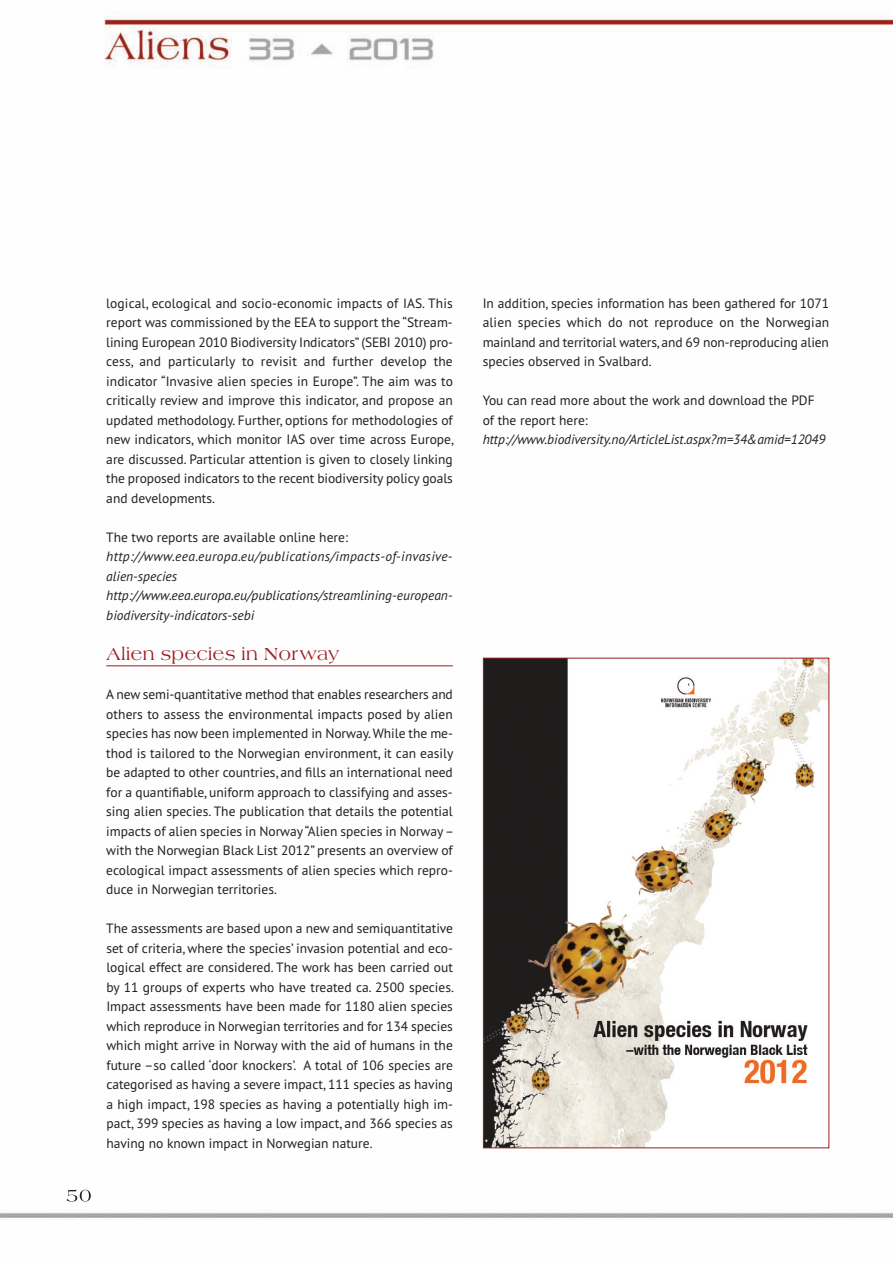
<style>
.page{position:relative;width:893px;height:1263px;background:#fff}
.page>*{position:absolute;margin:0;border:0;box-sizing:border-box;transform-origin:0 0}
.t1{font:18px "URW Americana T";color:#9e1c1f}
.t2{font:13.5px/19.5px "PT Sans";color:#231f20;text-align:justify}
.t3{font:italic 13.5px/19.5px "PT Sans";color:#231f20}
</style>
<div class="page">
<img style="left:0;top:16px;width:893px;height:1202px">
<img style="left:67px;top:1189px;width:24px;height:12px">
<hr style="left:106px;top:665px;width:347px;height:1px;background:#9e1c1f">
<img style="left:485px;top:660px;width:342px;height:486px">
<p class="t2" style="left:106px;top:293px;width:349px">logical, ecological and socio-economic impacts of IAS. This report was commissioned by the EEA to support the “Stream&shy;lining European 2010 Biodiversity Indicators” (SEBI 2010) pro&shy;cess, and particularly to revisit and further develop the indicator “Invasive alien species in Europe”. The aim was to critically review and improve this indicator, and propose an updated methodology. Further, options for methodologies of new indicators, which monitor IAS over time across Europe, are discussed. Particular attention is given to closely linking the proposed indicators to the recent biodiversity policy goals and developments.</p>
<p class="t2" style="left:106px;top:527px;width:243px">The two reports are available online here:</p>
<p class="t3" style="left:106px;top:546px;width:348px">http://www.eea.europa.eu/publications/impacts-of-invasive&shy;alien-species http://www.eea.europa.eu/publications/streamlining-european&shy;biodiversity-indicators-sebi</p>
<h1 class="t1" style="left:106px;top:644px;width:235px">Alien species in Norway</h1>
<p class="t2" style="left:106px;top:684px;width:349px">A new semi-quantitative method that enables researchers and others to assess the environmental impacts posed by alien species has now been implemented in Norway. While the me&shy;thod is tailored to the Norwegian environment, it can easily be adapted to other countries, and fills an international need for a quantifiable, uniform approach to classifying and asses&shy;sing alien species. The publication that details the potential impacts of alien species in Norway “Alien species in Norway – with the Norwegian Black List 2012” presents an overview of ecological impact assessments of alien species which repro&shy;duce in Norwegian territories.</p>
<p class="t2" style="left:106px;top:918px;width:349px">The assessments are based upon a new and semiquantitative set of criteria, where the species’ invasion potential and eco&shy;logical effect are considered. The work has been carried out by 11 groups of experts who have treated ca. 2500 species.<br>Impact assessments have been made for 1180 alien species which reproduce in Norwegian territories and for 134 species which might arrive in Norway with the aid of humans in the future –so called ‘door knockers’. A total of 106 species are categorised as having a severe impact, 111 species as having a high impact, 198 species as having a potentially high im&shy;pact, 399 species as having a low impact, and 366 species as having no known impact in Norwegian nature.</p>
<p class="t2" style="left:483px;top:293px;width:348px">In addition, species information has been gathered for 1071 alien species which do not reproduce on the Norwegian mainland and territorial waters, and 69 non-reproducing alien species observed in Svalbard.</p>
<p class="t2" style="left:483px;top:390px;width:334px">You can read more about the work and download the PDF of the report here:</p>
<p class="t3" style="left:483px;top:429px;width:344px">http://www.biodiversity.no/ArticleList.aspx?m=34&amp;amid=12049</p>
</div>
